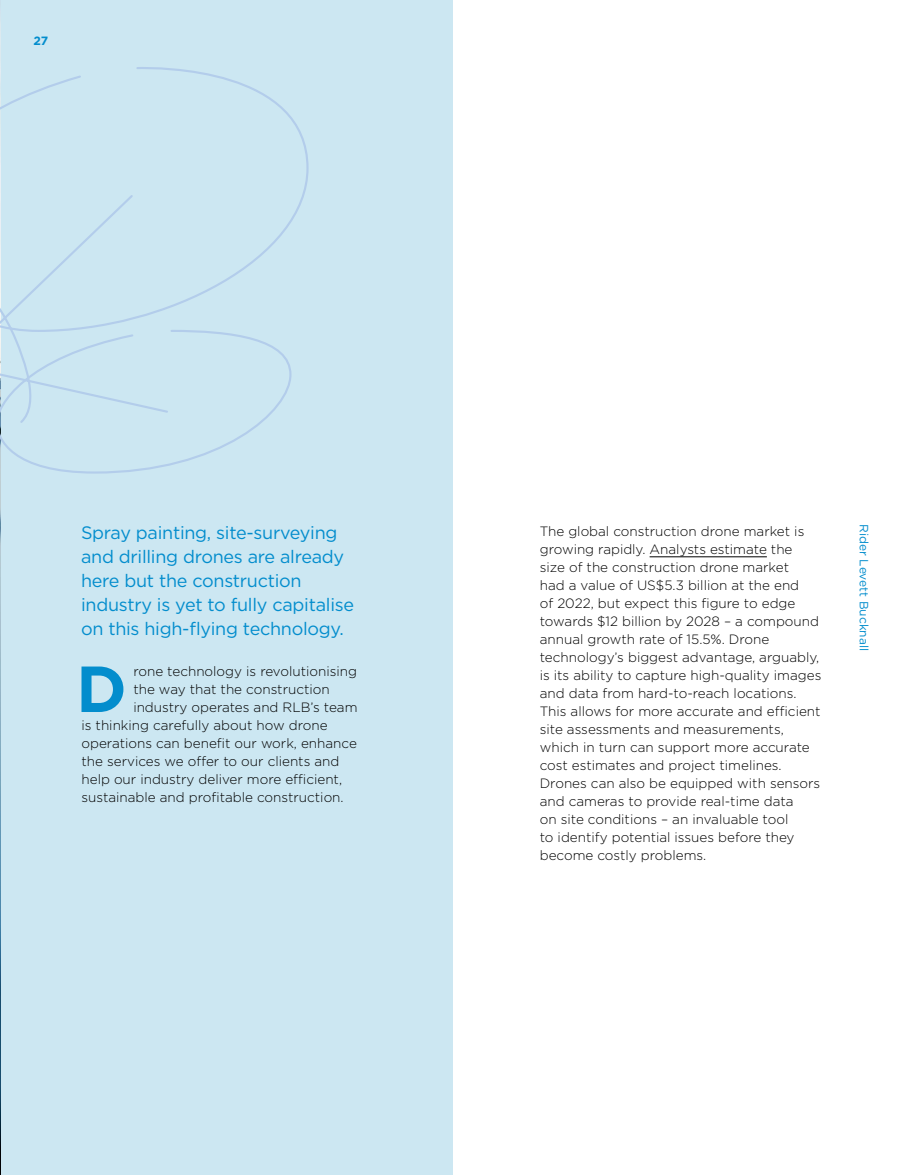
<style>
.page{position:relative;width:905px;height:1175px;background:#fff}
.page>*{position:absolute;margin:0;border:0;box-sizing:border-box;transform-origin:0 0}
.Body_text_with_drop_cap{font:700 64.95px "Gotham";color:#038dcd}
.Intro_Medium{font:18px/24px "Gotham";letter-spacing:-.015em;color:#038dcd}
.Body_text{font:300 13.5px/18px "Gotham";color:#000}
.Body_text_with_drop_cap-2{font:300 13.5px "Gotham";color:#000}
.Rider_Levett_Bucknall{font:12px "Gotham";color:#038dcd}
.Rider_Levett_Bucknall-2{font:700 12px "Gotham";color:#038dcd}
</style>
<div class="page">
<div style="left:0;top:0;width:452px;height:1174px;background:#cce7f2"></div>
<img style="left:0;top:21px;width:1px;height:1153px">
<hr style="left:649px;top:556px;width:117px;height:1px;background:#000">
<svg style="left:0;top:66px;width:309px;height:460px"></svg>
<p class="Rider_Levett_Bucknall-2" style="left:33px;top:33px;width:16px">27</p>
<p class="Intro_Medium" style="left:81px;top:520px;width:274px">Spray painting, site-surveying and drilling drones are already here but the construction industry is yet to fully capitalise on this high-flying technology.</p>
<p class="Body_text_with_drop_cap" style="left:76px;top:646px;width:52px">D</p>
<p class="Body_text_with_drop_cap-2" style="left:133px;top:662px;width:225px">rone technology is revolutionising</p>
<p class="Body_text_with_drop_cap-2" style="left:133px;top:680px;width:198px">the way that the construction</p>
<p class="Body_text_with_drop_cap-2" style="left:133px;top:698px;width:226px">industry operates and RLB’s team</p>
<p class="Body_text_with_drop_cap-2" style="left:81px;top:716px;width:247px">is thinking carefully about how drone</p>
<p class="Body_text_with_drop_cap-2" style="left:81px;top:734px;width:277px">operations can benefit our work, enhance</p>
<p class="Body_text_with_drop_cap-2" style="left:81px;top:752px;width:259px">the services we offer to our clients and</p>
<p class="Body_text_with_drop_cap-2" style="left:81px;top:770px;width:262px">help our industry deliver more efficient,</p>
<p class="Body_text_with_drop_cap-2" style="left:81px;top:788px;width:264px">sustainable and profitable construction.</p>
<p class="Body_text" style="left:539px;top:521px;width:283px">The global construction drone market is growing rapidly. Analysts estimate the<br>size of the construction drone market<br>had a value of US$5.3 billion at the end<br>of 2022, but expect this figure to edge towards $12 billion by 2028 – a compound annual growth rate of 15.5%. Drone technology’s biggest advantage, arguably, is its ability to capture high-quality images and data from hard-to-reach locations.<br>This allows for more accurate and efficient site assessments and measurements, which in turn can support more accurate cost estimates and project timelines.<br>Drones can also be equipped with sensors and cameras to provide real-time data<br>on site conditions – an invaluable tool<br>to identify potential issues before they become costly problems.</p>
<p class="Rider_Levett_Bucknall" style="left:871px;top:524px;width:128px;rotate:90deg">Rider Levett Bucknall</p>
</div>
